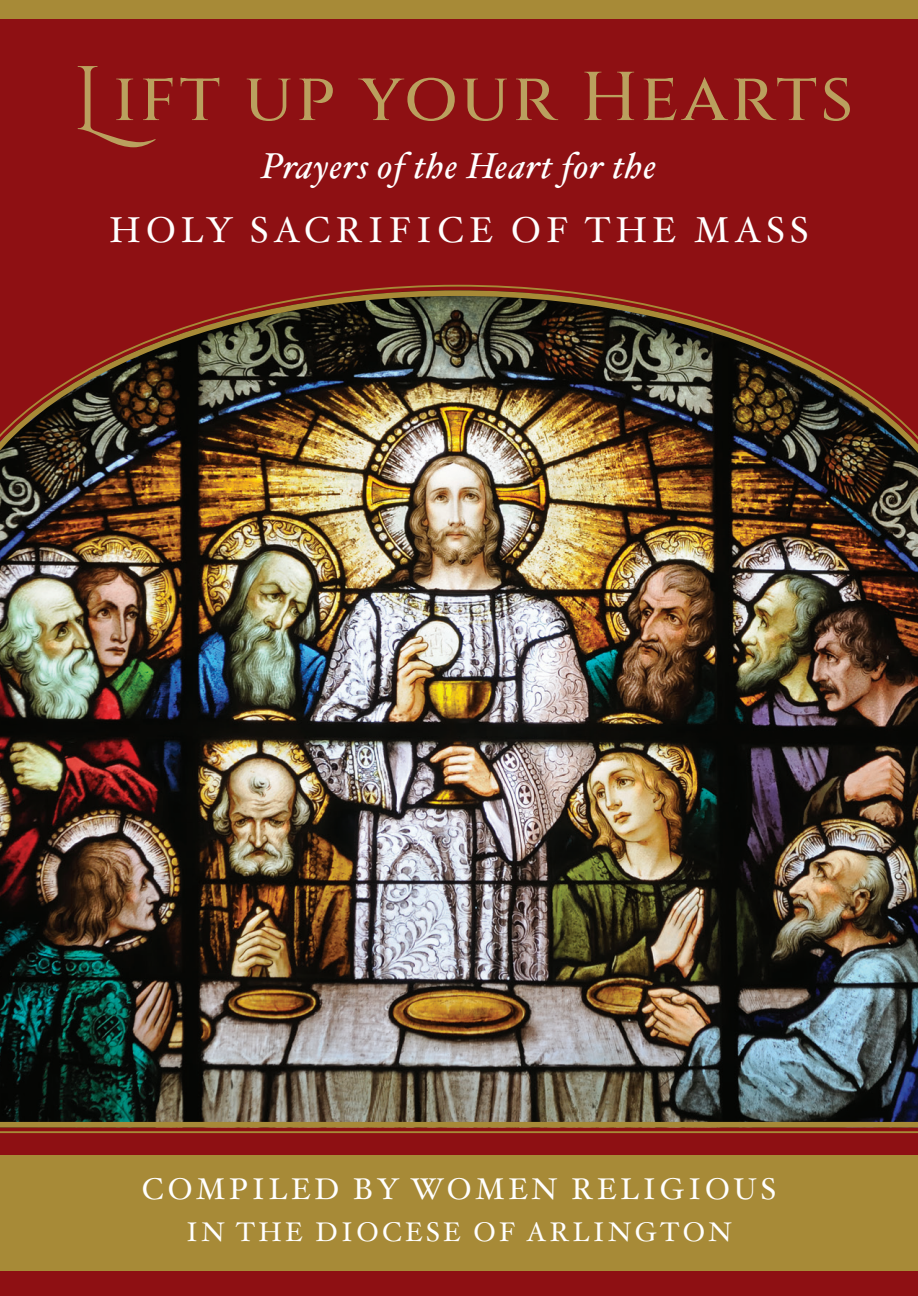
<style>
.page{position:relative;width:918px;height:1296px;background:#8e1013}
.page>*{position:absolute;margin:0;border:0;box-sizing:border-box;transform-origin:0 0}
.t1{font:500 69px "Cinzel";letter-spacing:.05em;color:#baa05e}
.t2{font:italic 36px "Hoefler Text";letter-spacing:.025em;color:#fff}
.t3{font:36px "Hoefler Text";letter-spacing:.15em;color:#fff}
.t4{font:30px "Hoefler Text";letter-spacing:.125em;color:#fff}
.t5{font:27px "Hoefler Text";letter-spacing:.125em;color:#fff}
.s1{font-family:"Cinzel Decorative";font-weight:400;font-size:90px}
</style>
<div class="page">
<div style="left:0;top:1155px;width:918px;height:116px;background:#a78a37"></div>
<div style="left:0;top:0;width:918px;height:18px;background:#a78a37"></div>
<img style="left:0;top:288px;width:918px;height:840px">
<h1 class="t1" style="left:72px;top:53px;width:783px"><span class="s1">L</span>ift up your Hearts</h1>
<p class="t2" style="left:262px;top:144px;width:396px">Prayers of the Heart for the</p>
<p class="t3" style="left:109px;top:209px;width:701px">HOLY SACRIFICE OF THE MASS</p>
<p class="t4" style="left:142px;top:1171px;width:636px">COMPILED BY WOMEN RELIGIOUS</p>
<p class="t5" style="left:186px;top:1216px;width:547px">IN THE DIOCESE OF ARLINGTON</p>
</div>
